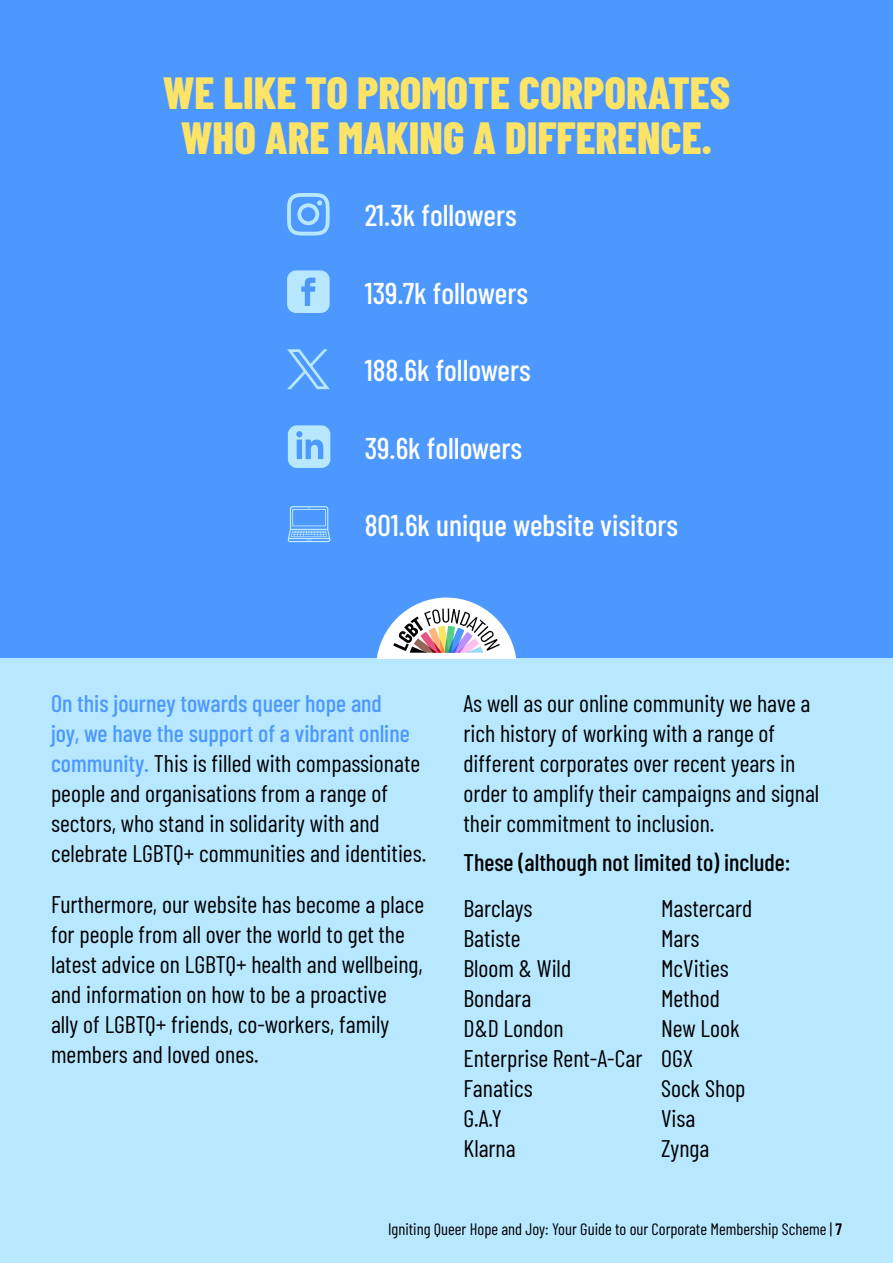
<style>
.page{position:relative;width:893px;height:1263px;background:#fff}
.page>*{position:absolute;margin:0;border:0;box-sizing:border-box;transform-origin:0 0}
.Page_Titles{font:800 45px/45px "Barlow Condensed";color:#fde467;text-align:center}
.Copy_-_Quotes{font:500 30px "Barlow Condensed";color:#fff}
.Copy_-_Quotes-2{font:24px/30px "Barlow Condensed";color:#000}
.Copy_-_Quotes-3{font:500 24px "Barlow Condensed";color:#000}
.t1{font:16.5px "Barlow Condensed";color:#000}
.s1{font-weight:500;color:#4d98ff}
.s2{font-weight:600}
</style>
<div class="page">
<div style="left:0;top:655px;width:893px;height:608px;background:#b8e8ff"></div>
<div style="left:0;top:0;width:893px;height:658px;background:#4d98ff"></div>
<svg style="left:287px;top:193px;width:43px;height:43px"></svg>
<svg style="left:287px;top:270px;width:43px;height:43px;background:#a4d9ff"></svg>
<svg style="left:287px;top:349px;width:43px;height:40px"></svg>
<svg style="left:288px;top:425px;width:42px;height:43px"></svg>
<svg style="left:288px;top:506px;width:42px;height:36px"></svg>
<svg style="left:376px;top:598px;width:141px;height:61px"></svg>
<p class="Page_Titles" style="left:163px;top:68px;width:569px">WE LIKE TO PROMOTE CORPORATES<br>WHO ARE MAKING A DIFFERENCE.</p>
<p class="Copy_-_Quotes" style="left:365px;top:194px;width:154px">21.3k followers</p>
<p class="Copy_-_Quotes" style="left:365px;top:272px;width:165px">139.7k followers</p>
<p class="Copy_-_Quotes" style="left:365px;top:349px;width:168px">188.6k followers</p>
<p class="Copy_-_Quotes" style="left:365px;top:426px;width:159px">39.6k followers</p>
<p class="Copy_-_Quotes" style="left:365px;top:504px;width:315px">801.6k unique website visitors</p>
<p class="Copy_-_Quotes-2" style="left:51px;top:686px;width:377px"><span class="s1">On this journey towards queer hope and<br>joy, we have the support of a vibrant online community.</span> This is filled with compassionate people and organisations from a range of sectors, who stand in solidarity with and celebrate LGBTQ+ communities and identities.</p>
<p class="Copy_-_Quotes-2" style="left:51px;top:887px;width:375px">Furthermore, our website has become a place for people from all over the world to get the latest advice on LGBTQ+ health and wellbeing, and information on how to be a proactive<br>ally of LGBTQ+ friends, co-workers, family members and loved ones.</p>
<p class="Copy_-_Quotes-2" style="left:463px;top:686px;width:357px">As well as our online community we have a rich history of working with a range of different corporates over recent years in order to amplify their campaigns and signal their commitment to inclusion.</p>
<p class="Copy_-_Quotes-3" style="left:463px;top:845px;width:328px">These (although not limited to) include:</p>
<p class="Copy_-_Quotes-2" style="left:463px;top:891px;width:71px">Barclays</p>
<p class="Copy_-_Quotes-2" style="left:463px;top:921px;width:59px">Batiste</p>
<p class="Copy_-_Quotes-2" style="left:463px;top:951px;width:109px">Bloom &amp; Wild</p>
<p class="Copy_-_Quotes-2" style="left:463px;top:981px;width:69px">Bondara</p>
<p class="Copy_-_Quotes-2" style="left:463px;top:1011px;width:102px">D&amp;D London</p>
<p class="Copy_-_Quotes-2" style="left:463px;top:1041px;width:180px">Enterprise Rent-A-Car</p>
<p class="Copy_-_Quotes-2" style="left:463px;top:1071px;width:71px">Fanatics</p>
<p class="Copy_-_Quotes-2" style="left:463px;top:1101px;width:40px">G.A.Y</p>
<p class="Copy_-_Quotes-2" style="left:463px;top:1131px;width:54px">Klarna</p>
<p class="Copy_-_Quotes-2" style="left:661px;top:891px;width:93px">Mastercard</p>
<p class="Copy_-_Quotes-2" style="left:661px;top:921px;width:40px">Mars</p>
<p class="Copy_-_Quotes-2" style="left:661px;top:951px;width:69px">McVities</p>
<p class="Copy_-_Quotes-2" style="left:661px;top:981px;width:60px">Method</p>
<p class="Copy_-_Quotes-2" style="left:661px;top:1011px;width:80px">New Look</p>
<p class="Copy_-_Quotes-2" style="left:661px;top:1041px;width:34px">OGX</p>
<p class="Copy_-_Quotes-2" style="left:661px;top:1071px;width:86px">Sock Shop</p>
<p class="Copy_-_Quotes-2" style="left:661px;top:1101px;width:36px">Visa</p>
<p class="Copy_-_Quotes-2" style="left:661px;top:1131px;width:50px">Zynga</p>
<p class="t1" style="left:388px;top:1217px;width:455px">Igniting Queer Hope and Joy: Your Guide to our Corporate Membership Scheme | <span class="s2">7</span></p>
</div>
